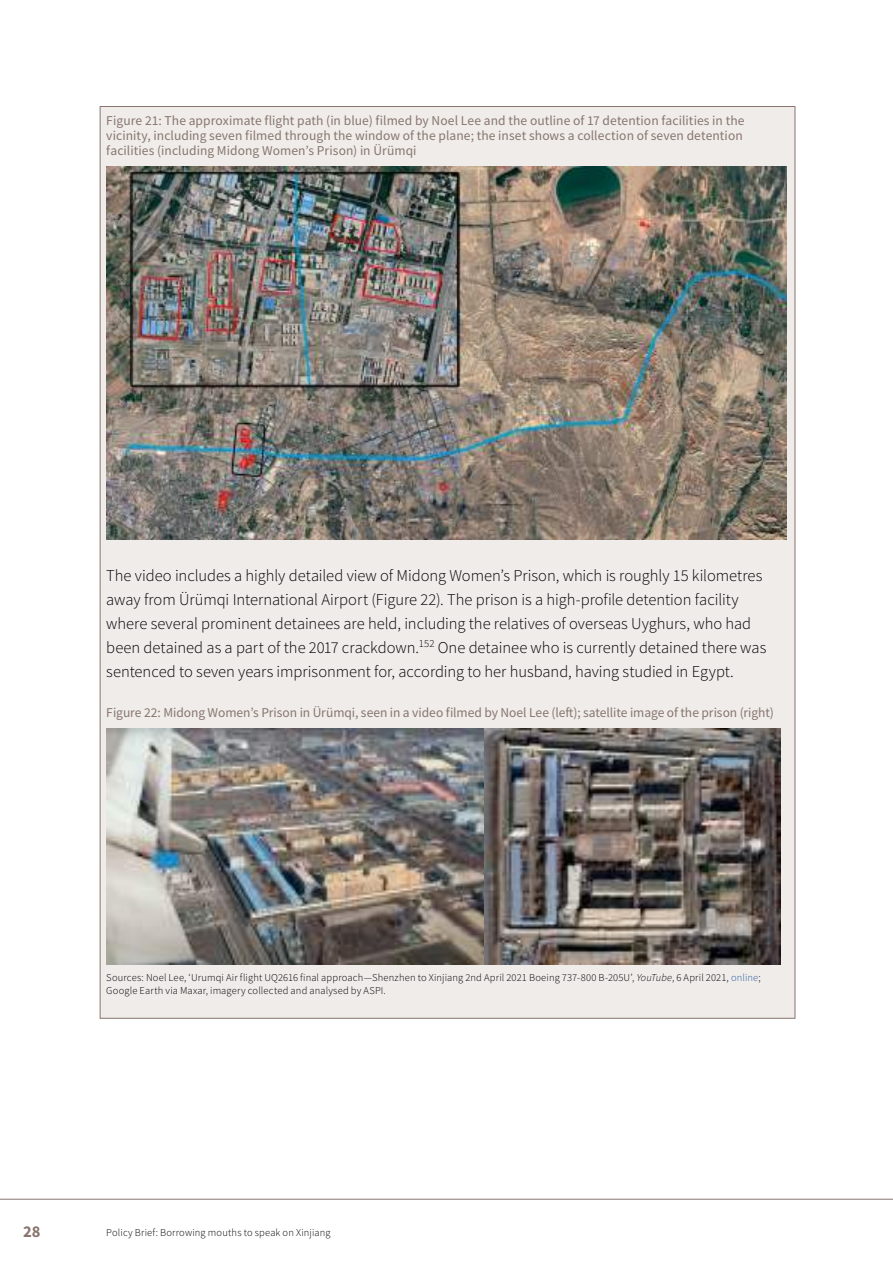
<style>
.page{position:relative;width:893px;height:1263px;background:#fff}
.page>*{position:absolute;margin:0;border:0;box-sizing:border-box;transform-origin:0 0}
.t1{font:300 16.5px/24px "Source Sans Pro";letter-spacing:-.005em;color:#000}
.t2{font:700 16.5px "Source Sans Pro";color:#88756e}
.t3{font:13.5px/15px "Source Sans Pro";letter-spacing:.005em;color:#88756e}
.t4{font:300 10.5px/12.8px "Source Sans Pro";letter-spacing:.015em;color:#000}
.s1{font-style:italic}
.s2{color:#265b9c}
</style>
<div class="page">
<div style="left:100px;top:106px;width:695px;height:912px;background:#efecea;border:1px solid #88756e"></div>
<img style="left:106px;top:166px;width:681px;height:374px">
<img style="left:106px;top:729px;width:675px;height:235px">
<hr style="left:0;top:1199px;width:893px;height:1px;background:#88756e">
<p class="t3" style="left:106px;top:113px;width:640px">Figure 21: The approximate flight path (in blue) filmed by Noel Lee and the outline of 17 detention facilities in the vicinity, including seven filmed through the window of the plane; the inset shows a collection of seven detention facilities (including Midong Women’s Prison) in Ürümqi</p>
<p class="t1" style="left:106px;top:563px;width:662px">The video includes a highly detailed view of Midong Women’s Prison, which is roughly 15 kilometres away from Ürümqi International Airport (Figure 22). The prison is a high-profile detention facility where several prominent detainees are held, including the relatives of overseas Uyghurs, who had been detained as a part of the 2017 crackdown.<sup>152</sup> One detainee who is currently detained there was sentenced to seven years imprisonment for, according to her husband, having studied in Egypt.</p>
<p class="t3" style="left:106px;top:705px;width:669px">Figure 22: Midong Women’s Prison in Ürümqi, seen in a video filmed by Noel Lee (left); satellite image of the prison (right)</p>
<p class="t4" style="left:106px;top:971px;width:656px">Sources: Noel Lee, ‘Urumqi Air flight UQ2616 final approach—Shenzhen to Xinjiang 2nd April 2021 Boeing 737-800 B-205U’, <span class="s1">YouTube</span>, 6 April 2021, <span class="s2">online</span>;<br>Google Earth via Maxar, imagery collected and analysed by ASPI.</p>
<p class="t2" style="left:23px;top:1220px;width:19px">28</p>
<p class="t4" style="left:106px;top:1226px;width:226px">Policy Brief: Borrowing mouths to speak on Xinjiang</p>
</div>
